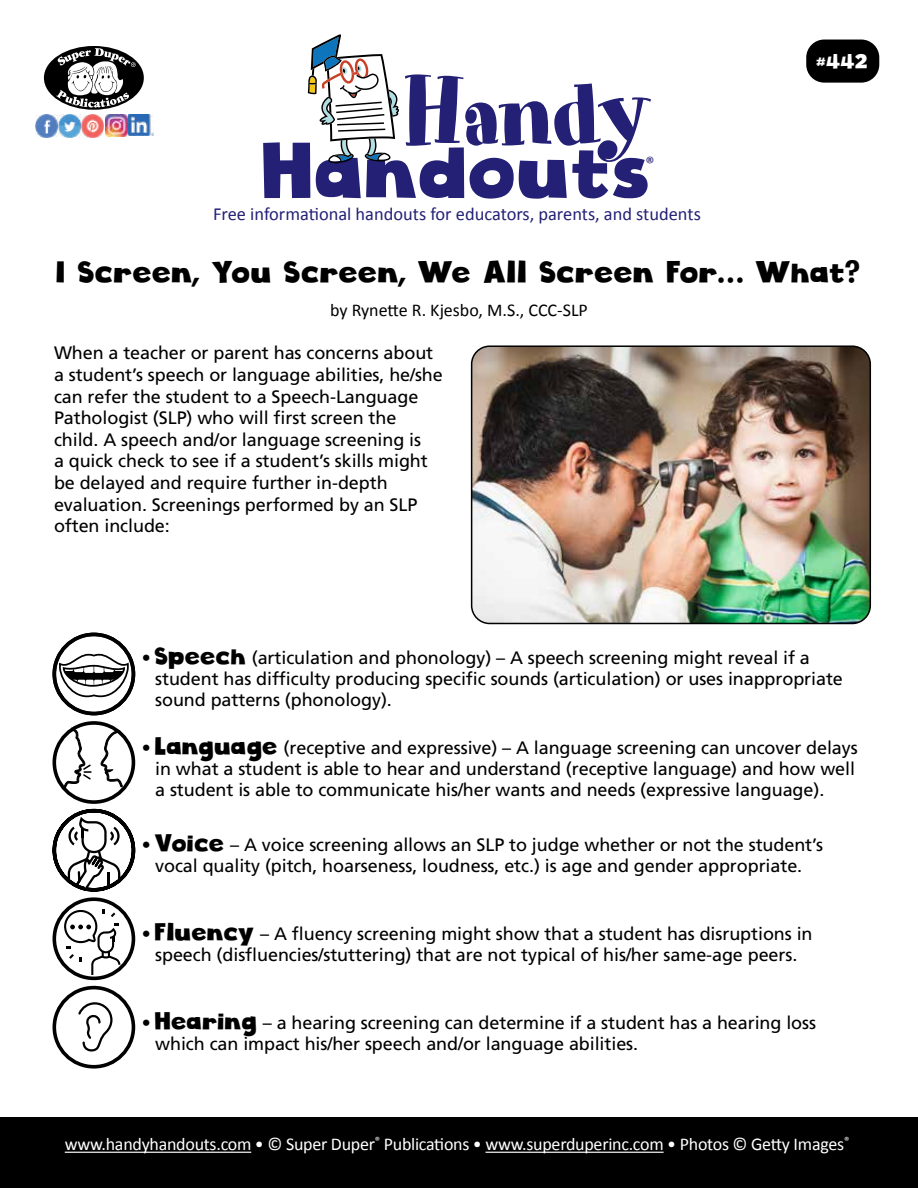
<style>
.page{position:relative;width:918px;height:1188px;background:#fff}
.page>*{position:absolute;margin:0;border:0;box-sizing:border-box;transform-origin:0 0}
.t1{font:93.75px "Art Department JNL";letter-spacing:-.03em;color:#232075}
.t2{font:76.8px "Cloudy Witha Chanceof Love";color:#232075}
.t3{font:30px "Cloudy Witha Chanceof Love";color:#000}
.t4{font:19.5px "Cloudy Witha Chanceof Love";color:#fff}
.t5{font:18.45px "Calibri";color:#232075}
.t6{font:18px/21.6px "Frutiger";letter-spacing:-.005em;color:#000}
.t7{font:18px "Calibri";letter-spacing:-.015em;color:#fff}
.t8{font:18px "Calibri";color:#000}
.t9{font:18px "Calibri";color:#232075}
.s1{font-family:"Cloudy Witha Chanceof Love";font-size:24px}
</style>
<div class="page">
<div style="left:806px;top:40px;width:73px;height:43px;background:#000;border-radius:18px"></div>
<div style="left:0;top:1118px;width:918px;height:70px;background:#000"></div>
<div style="left:44px;top:46px;width:100px;height:64px;background:#000;border-radius:50%"></div>
<svg style="left:56px;top:48px;width:80px;height:60px"></svg>
<img style="left:36px;top:115px;width:68px;height:22px">
<img style="left:106px;top:115px;width:21px;height:21px">
<hr style="left:65px;top:1152px;width:186px;height:1px;background:#fff">
<hr style="left:486px;top:1152px;width:178px;height:1px;background:#fff">
<img style="left:129px;top:115px;width:24px;height:21px">
<svg style="left:308px;top:34px;width:91px;height:129px"></svg>
<img style="left:472px;top:348px;width:398px;height:275px">
<div style="left:471px;top:345px;width:400px;height:279px;border:2px solid #000;border-radius:18px"></div>
<svg style="left:54px;top:634px;width:79px;height:80px"></svg>
<svg style="left:58px;top:650px;width:72px;height:51px"></svg>
<div style="left:53px;top:633px;width:82px;height:82px;border:4px solid #000;border-radius:50%"></div>
<div style="left:53px;top:721px;width:82px;height:83px;border:4px solid #000;border-radius:50%"></div>
<svg style="left:100px;top:730px;width:23px;height:60px"></svg>
<svg style="left:63px;top:727px;width:29px;height:63px"></svg>
<svg style="left:52px;top:808px;width:84px;height:84px"></svg>
<svg style="left:64px;top:908px;width:56px;height:67px"></svg>
<div style="left:53px;top:897px;width:82px;height:83px;border:4px solid #000101;border-radius:50%"></div>
<svg style="left:78px;top:1002px;width:35px;height:50px"></svg>
<div style="left:53px;top:986px;width:82px;height:83px;border:4px solid #000;border-radius:50%"></div>
<h1 class="t1" style="left:402px;top:57px;width:252px">Handy</h1>
<h2 class="t2" style="left:264px;top:123px;width:391px">Handouts</h2>
<p class="t9" style="left:646px;top:150px;width:11px">®</p>
<p class="t5" style="left:213px;top:201px;width:489px">Free informational handouts for educators, parents, and students</p>
<p class="t4" style="left:817px;top:49px;width:52px">#442</p>
<h3 class="t3" style="left:57px;top:253px;width:806px">I Screen, You Screen, We All Screen For… What?</h3>
<p class="t8" style="left:330px;top:297px;width:259px">by Rynette R. Kjesbo, M.S., CCC-SLP</p>
<p class="t6" style="left:54px;top:342px;width:390px">When a teacher or parent has concerns about a student’s speech or language abilities, he/she can refer the student to a Speech-Language Pathologist (SLP) who will first screen the child. A speech and/or language screening is<br>a quick check to see if a student’s skills might be delayed and require further in-depth evaluation. Screenings performed by an SLP often include:</p>
<p class="t6" style="left:155px;top:647px;width:689px;line-height:21px;text-indent:-13px">• <span class="s1">Speech</span> (articulation and phonology) – A speech screening might reveal if a student has difficulty producing specific sounds (articulation) or uses inappropriate sound patterns (phonology).</p>
<p class="t6" style="left:155px;top:737px;width:704px;line-height:21px;text-indent:-13px">• <span class="s1">Language</span> (receptive and expressive) – A language screening can uncover delays in what a student is able to hear and understand (receptive language) and how well a student is able to communicate his/her wants and needs (expressive language).</p>
<p class="t6" style="left:142px;top:834px;width:683px;line-height:21px;text-align:center">• <span class="s1">Voice</span> – A voice screening allows an SLP to judge whether or not the student’s vocal quality (pitch, hoarseness, loudness, etc.) is age and gender appropriate.</p>
<p class="t6" style="left:142px;top:923px;width:672px;line-height:21px;text-align:center">• <span class="s1">Fluency</span> – A fluency screening might show that a student has disruptions in speech (disfluencies/stuttering) that are not typical of his/her same-age peers.</p>
<p class="t6" style="left:155px;top:1012px;width:662px;line-height:21px;text-indent:-14px">• <span class="s1">Hearing</span> – a hearing screening can determine if a student has a hearing loss which can impact his/her speech and/or language abilities.</p>
<p class="t7" style="left:65px;top:1132px;width:786px">www.handyhandouts.com • © Super Duper<sup>®</sup> Publications • www.superduperinc.com • Photos © Getty Images<sup>®</sup></p>
</div>
